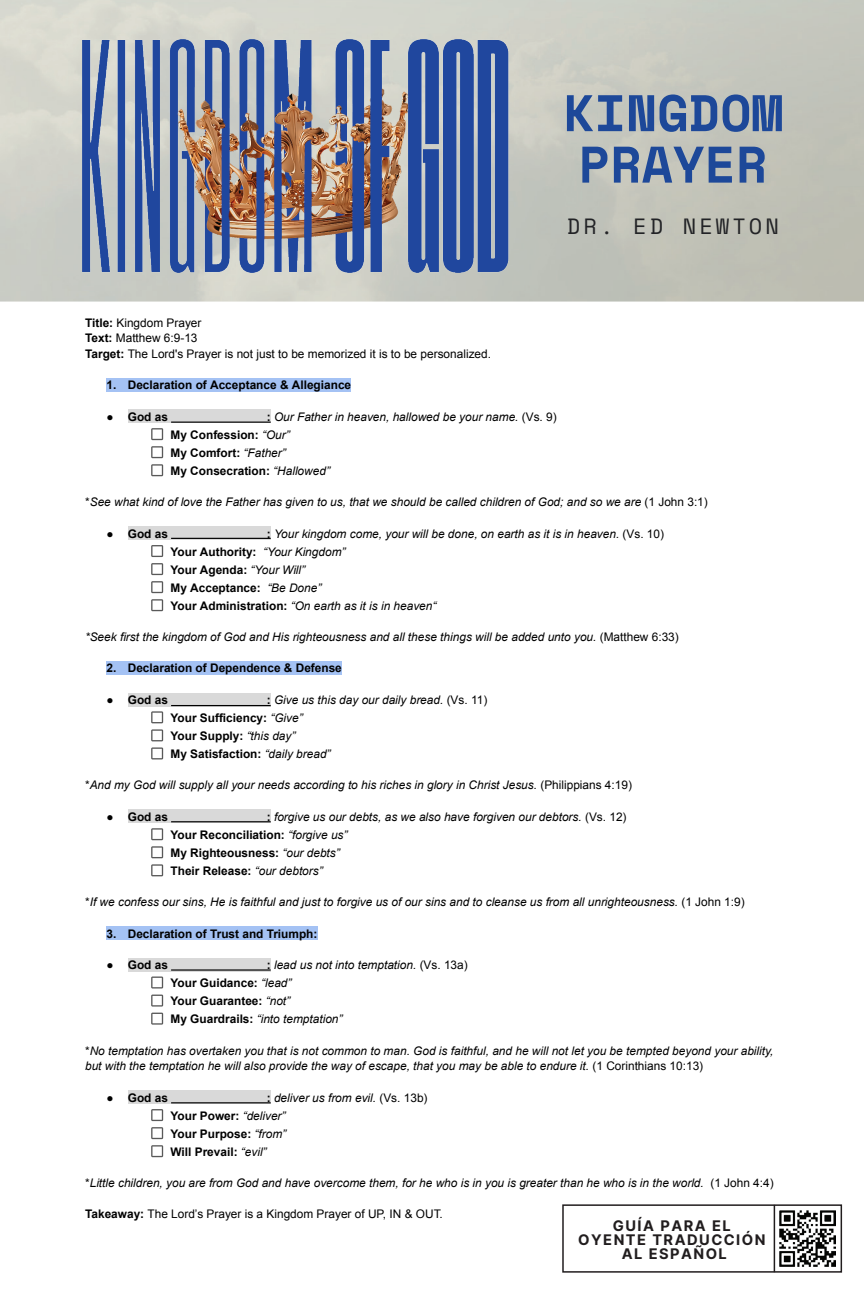
<style>
.page{position:relative;width:864px;height:1296px;background:#fff}
.page>*{position:absolute;margin:0;border:0;box-sizing:border-box;transform-origin:0 0}
.t1{font:700 51.4px/51.4px "Space Mono";color:#1d4899;text-align:center}
.t2{font:22px "Space Mono";letter-spacing:.14em;color:#222326}
.t3{font:14.6px/14px "Inter";letter-spacing:.1em;color:#211d1e;text-align:center}
.t4{font:italic 11.8px/18px "Arial";color:#000}
.t5{font:11.8px/15.6px "Arial";color:#000}
.t6{font:700 11.8px "Arial";color:#000}
.s1{font-weight:700}
.s2{font-weight:700;font-style:normal}
.s3{font-style:normal}
.s4{font-weight:400;font-style:italic}
</style>
<div class="page">
<img style="left:0;top:0;width:864px;height:302px">
<div style="left:106px;top:378px;width:245px;height:14px;background:#a4c2f4"></div>
<div style="left:128px;top:410px;width:143px;height:13px;background:#d9d9d9"></div>
<div style="left:128px;top:526px;width:143px;height:14px;background:#d9d9d9"></div>
<div style="left:106px;top:661px;width:236px;height:14px;background:#a4c2f4"></div>
<div style="left:128px;top:693px;width:143px;height:13px;background:#d9d9d9"></div>
<div style="left:128px;top:810px;width:143px;height:13px;background:#d9d9d9"></div>
<div style="left:106px;top:927px;width:212px;height:13px;background:#a4c2f4"></div>
<div style="left:128px;top:958px;width:143px;height:14px;background:#d9d9d9"></div>
<div style="left:128px;top:1090px;width:143px;height:14px;background:#d9d9d9"></div>
<hr style="left:171px;top:422px;width:100px;height:1px;background:#000">
<hr style="left:171px;top:538px;width:100px;height:1px;background:#000">
<hr style="left:171px;top:705px;width:100px;height:1px;background:#000">
<hr style="left:171px;top:821px;width:100px;height:1px;background:#000">
<hr style="left:171px;top:969px;width:100px;height:2px;background:#000">
<hr style="left:171px;top:1102px;width:100px;height:1px;background:#000">
<svg style="left:151px;top:428px;width:12px;height:12px"></svg>
<svg style="left:151px;top:446px;width:12px;height:12px"></svg>
<svg style="left:151px;top:464px;width:12px;height:12px"></svg>
<svg style="left:151px;top:545px;width:12px;height:12px"></svg>
<svg style="left:151px;top:563px;width:12px;height:12px"></svg>
<svg style="left:151px;top:581px;width:12px;height:12px"></svg>
<svg style="left:151px;top:599px;width:12px;height:12px"></svg>
<svg style="left:151px;top:711px;width:12px;height:12px"></svg>
<svg style="left:151px;top:729px;width:12px;height:12px"></svg>
<svg style="left:151px;top:747px;width:12px;height:12px"></svg>
<svg style="left:151px;top:828px;width:12px;height:12px"></svg>
<svg style="left:151px;top:846px;width:12px;height:12px"></svg>
<svg style="left:151px;top:864px;width:12px;height:12px"></svg>
<svg style="left:151px;top:977px;width:12px;height:12px"></svg>
<svg style="left:151px;top:995px;width:12px;height:12px"></svg>
<svg style="left:151px;top:1013px;width:12px;height:12px"></svg>
<svg style="left:151px;top:1109px;width:12px;height:12px"></svg>
<svg style="left:151px;top:1127px;width:12px;height:12px"></svg>
<svg style="left:151px;top:1145px;width:12px;height:12px"></svg>
<div style="left:562px;top:1204px;width:280px;height:69px;background:#fff;border:2px solid #211d1e"></div>
<hr style="left:774px;top:1205px;width:1px;height:67px;background:#211d1e">
<img style="left:780px;top:1210px;width:56px;height:57px">
<img style="left:83px;top:34px;width:425px;height:239px">
<h1 class="t1" style="left:563px;top:85px;width:222px">KINGDOM<br>PRAYER</h1>
<h2 class="t2" style="left:567px;top:210px;width:213px">DR. ED NEWTON</h2>
<p class="t5" style="left:85px;top:315px;width:407px"><span class="s1">Title:</span> Kingdom Prayer<br><span class="s1">Text:</span> Matthew 6:9-13<br><span class="s1">Target:</span> The Lord's Prayer is not just to be memorized it is to be personalized.</p>
<p class="t6" style="left:106px;top:377px;width:246px">1. Declaration of Acceptance &amp; Allegiance</p>
<p class="t6" style="left:106px;top:409px;width:63px">● God as</p>
<p class="t4" style="left:171px;top:408px;width:388px;text-indent:96px"><span class="s2">:</span> Our Father in heaven, hallowed be your name. <span class="s3">(Vs. 9)<br></span><span class="s2">My Confession:</span> “Our”<br><span class="s2">My Comfort:</span> “Father”<br><span class="s2">My Consecration:</span> “Hallowed”</p>
<p class="t4" style="left:85px;top:493px;width:624px"><span class="s3">*</span>See what kind of love the Father has given to us, that we should be called children of God; and so we are <span class="s3">(1 John 3:1)</span></p>
<p class="t6" style="left:106px;top:526px;width:63px">● God as</p>
<p class="t4" style="left:170px;top:525px;width:495px;text-indent:96px"><span class="s2">:</span> Your kingdom come, your will be done, on earth as it is in heaven. <span class="s3">(Vs. 10)<br></span><span class="s2">Your Authority:</span> “Your Kingdom”<br><span class="s2">Your Agenda:</span> “Your Will”<br><span class="s2">My Acceptance:</span> “Be Done”<br><span class="s2">Your Administration:</span> “On earth as it is in heaven“</p>
<p class="t4" style="left:85px;top:628px;width:595px">*Seek first the kingdom of God and His righteousness and all these things will be added unto you. <span class="s3">(Matthew 6:33)</span></p>
<p class="t6" style="left:106px;top:660px;width:237px">2. Declaration of Dependence &amp; Defense</p>
<p class="t6" style="left:106px;top:692px;width:63px">● God as</p>
<p class="t4" style="left:171px;top:691px;width:318px;text-indent:96px"><span class="s2">:</span> Give us this day our daily bread. <span class="s3">(Vs. 11)<br></span><span class="s2">Your Sufficiency:</span> “Give”<br><span class="s2">Your Supply:</span> “this day”<br><span class="s2">My Satisfaction:</span> “daily bread”</p>
<p class="t4" style="left:85px;top:776px;width:548px"><span class="s3">*</span>And my God will supply all your needs according to his riches in glory in Christ Jesus. <span class="s3">(Philippians 4:19)</span></p>
<p class="t6" style="left:106px;top:809px;width:63px">● God as</p>
<p class="t4" style="left:171px;top:808px;width:458px;text-indent:96px"><span class="s2">:</span> forgive us our debts, as we also have forgiven our debtors. <span class="s3">(Vs. 12)<br></span><span class="s2">Your Reconciliation:</span> “forgive us”<br><span class="s2">My Righteousness:</span> “our debts”<br><span class="s2">Their Release:</span> “our debtors”</p>
<p class="t4" style="left:85px;top:893px;width:661px"><span class="s3">*</span>If we confess our sins, He is faithful and just to forgive us of our sins and to cleanse us from all unrighteousness. <span class="s3">(1 John 1:9)</span></p>
<p class="t6" style="left:106px;top:926px;width:213px">3. Declaration of Trust and Triumph:</p>
<p class="t6" style="left:106px;top:957px;width:63px"><span class="s4">●</span> God as</p>
<p class="t4" style="left:171px;top:956px;width:299px;text-indent:96px"><span class="s2">:</span> lead us not into temptation. <span class="s3">(Vs. 13a)<br></span><span class="s2">Your Guidance:</span> “lead”<br><span class="s2">Your Guarantee:</span> “not”<br><span class="s2">My Guardrails:</span> “into temptation”</p>
<p class="t4" style="left:85px;top:1043px;width:690px;line-height:15.6px"><span class="s3">*</span>No temptation has overtaken you that is not common to man. God is faithful, and he will not let you be tempted beyond your ability, but with the temptation he will also provide the way of escape, that you may be able to endure it. <span class="s3">(1 Corinthians 10:13)</span></p>
<p class="t6" style="left:106px;top:1090px;width:63px">● God as</p>
<p class="t4" style="left:170px;top:1089px;width:259px;text-indent:96px"><span class="s2">:</span> deliver us from evil. <span class="s3">(Vs. 13b)<br></span><span class="s2">Your Power:</span> “deliver”<br><span class="s2">Your Purpose:</span> “from”<br><span class="s2">Will Prevail:</span> “evil”</p>
<p class="t4" style="left:85px;top:1174px;width:690px"><span class="s3">*</span>Little children, you are from God and have overcome them, for he who is in you is greater than he who is in the world. <span class="s3">(1 John 4:4)</span></p>
<p class="t5" style="left:85px;top:1207px;width:359px"><span class="s1">Takeaway:</span> The Lord’s Prayer is a Kingdom Prayer of UP, IN &amp; OUT.</p>
<p class="t3" style="left:578px;top:1219px;width:189px">GUÍA PARA EL<br>OYENTE TRADUCCIÓN<br>AL ESPAÑOL</p>
</div>
